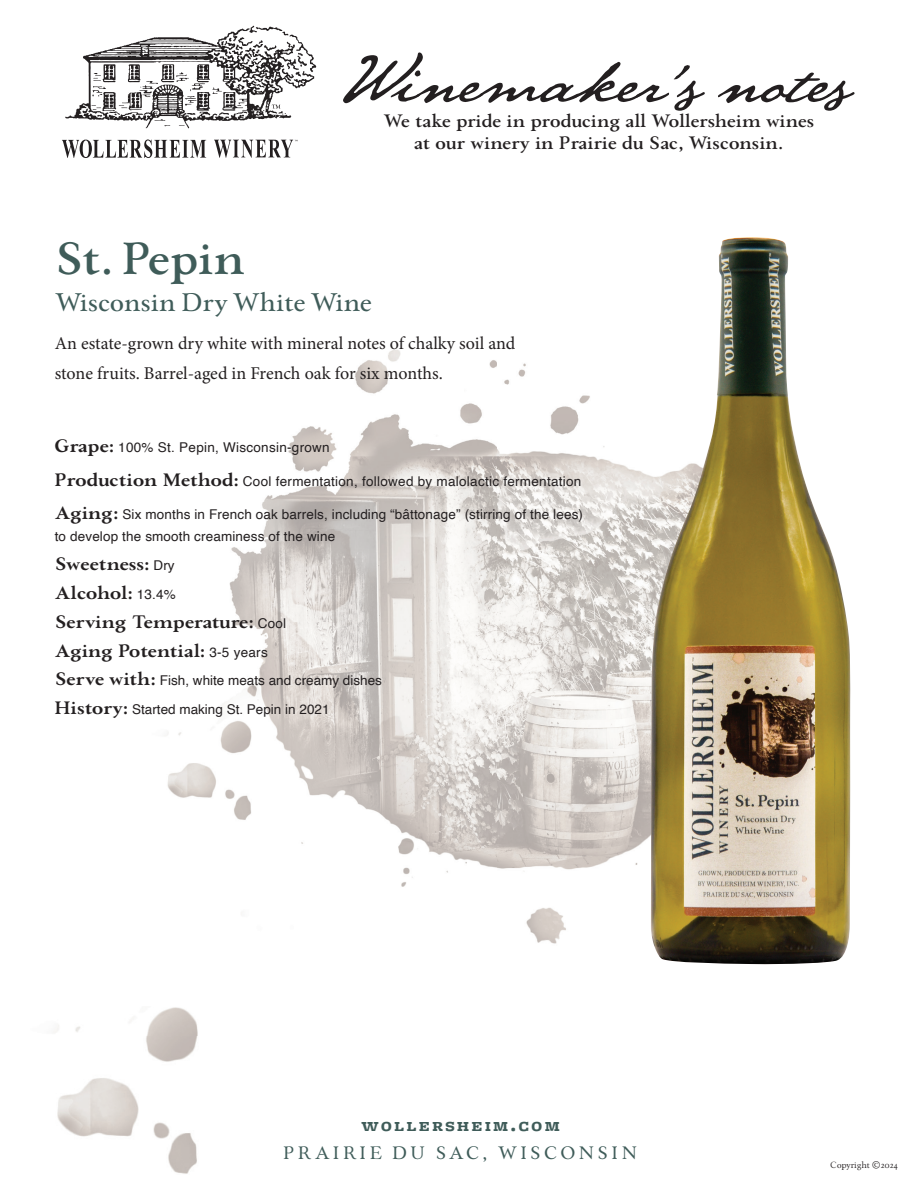
<style>
.page{position:relative;width:918px;height:1188px;background:#fff}
.page>*{position:absolute;margin:0;border:0;box-sizing:border-box;transform-origin:0 0}
.t1{font:67.2px "Beaurencourt FY";color:#231f20}
.t2{font:700 45px "Paciencia";color:#3f5c59}
.t3{font:500 25.5px "Paciencia";color:#3f5c59}
.t4{font:19.2px "Freight Micro Bold SC";letter-spacing:.11em;color:#3f5c59}
.t5{font:18px/30px "Minion Pro";letter-spacing:-.005em;color:#231f20}
.t6{font:700 18px/21.6px "Paciencia";color:#231f20;text-align:center}
.t7{font:900 18px/28.8px "Paciencia";color:#231f20}
.t8{font:500 18px "Paciencia";letter-spacing:.18em;color:#3f5c59}
.t9{font:13.5px/22.5px "Helvetica";letter-spacing:.01em;color:#231f20}
.t10{font:9px "Paciencia";letter-spacing:-.01em;color:#231f20}
.s1{font-family:"Paciencia";font-weight:900;font-size:18px}
.s2{font-family:"Helvetica";font-weight:400;font-size:13.5px}
</style>
<div class="page">
<img style="left:167px;top:349px;width:684px;height:595px">
<img style="left:54px;top:1025px;width:144px;height:149px">
<img style="left:137px;top:1007px;width:61px;height:28px">
<svg style="left:65px;top:26px;width:251px;height:102px"></svg>
<svg style="left:62px;top:139px;width:144px;height:19px"></svg>
<svg style="left:214px;top:140px;width:84px;height:18px"></svg>
<img style="left:651px;top:237px;width:199px;height:728px">
<h1 class="t1" style="left:336px;top:39px;width:516px">Winemaker’s notes</h1>
<h3 class="t6" style="left:384px;top:110px;width:432px">We take pride in producing all Wollersheim wines at our winery in Prairie du Sac, Wisconsin.</h3>
<h2 class="t2" style="left:55px;top:232px;width:192px">St. Pepin</h2>
<h3 class="t3" style="left:55px;top:288px;width:319px">Wisconsin Dry White Wine</h3>
<h3 class="t5" style="left:55px;top:328px;width:462px">An estate-grown dry white with mineral notes of chalky soil and stone fruits. Barrel-aged in French oak for six months.</h3>
<p class="t9" style="left:55px;top:437px;width:276px"><span class="s1">Grape:</span> 100% St. Pepin, Wisconsin-grown</p>
<p class="t9" style="left:55px;top:470px;width:528px"><span class="s1">Production Method:</span> Cool fermentation, followed by malolactic fermentation</p>
<p class="t9" style="left:55px;top:503px;width:530px"><span class="s1">Aging:</span> Six months in French oak barrels, including “bâttonage” (stirring of the lees) to develop the smooth creaminess of the wine</p>
<h3 class="t7" style="left:55px;top:550px;width:233px">Sweetness: <span class="s2">Dry<br></span>Alcohol: <span class="s2">13.4%<br></span>Serving Temperature: <span class="s2">Cool<br></span>Aging Potential: <span class="s2">3-5 years</span></h3>
<p class="t9" style="left:55px;top:667px;width:329px;line-height:28.8px"><span class="s1">Serve with:</span> Fish, white meats and creamy dishes<br><span class="s1">History:</span> Started making St. Pepin in 2021</p>
<h3 class="t4" style="left:362px;top:1114px;width:200px">wollersheim.com</h3>
<h3 class="t8" style="left:284px;top:1142px;width:355px">PRAIRIE DU SAC, WISCONSIN</h3>
<p class="t10" style="left:831px;top:1159px;width:69px">Copyright ©2024</p>
</div>
